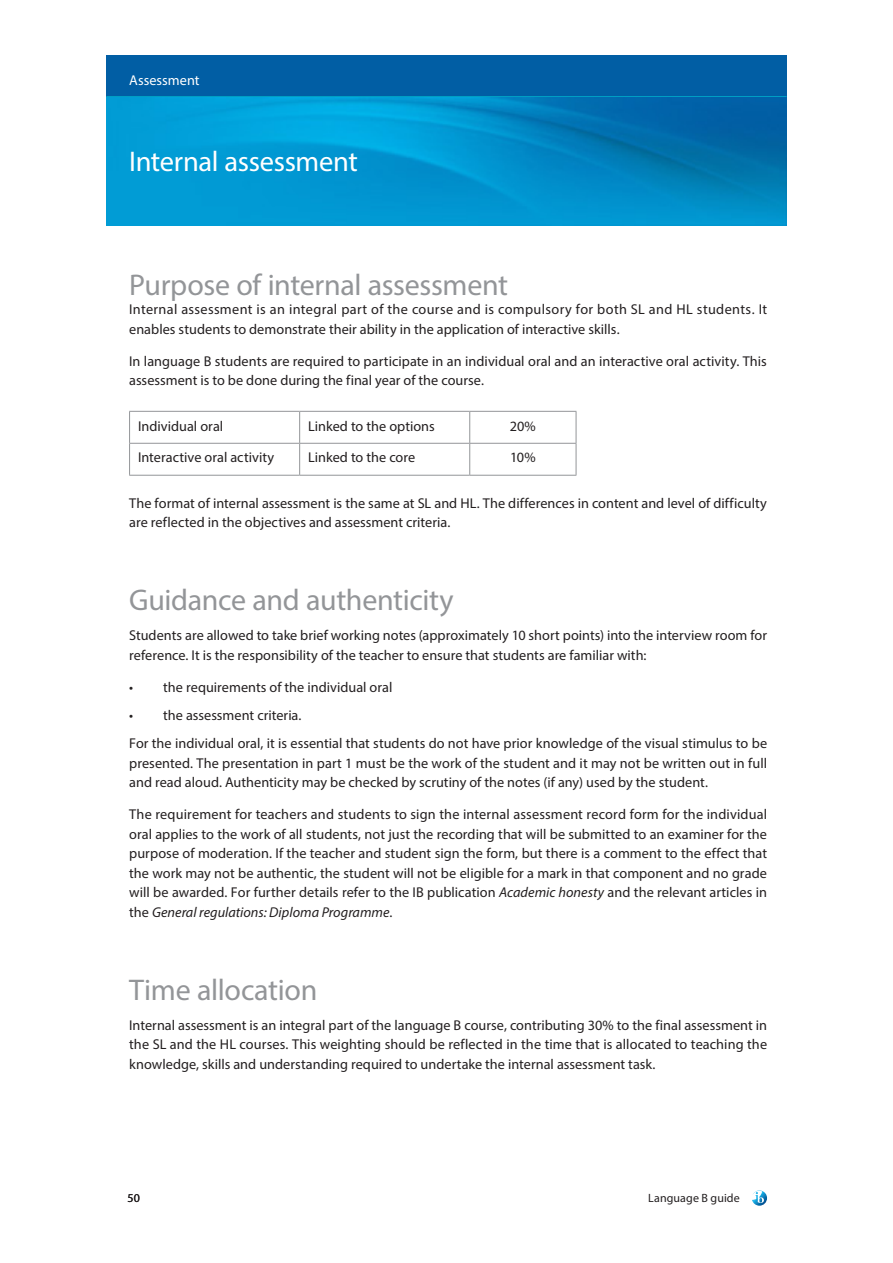
<style>
.page{position:relative;width:893px;height:1263px;background:#fff}
.page>*{position:absolute;margin:0;border:0;box-sizing:border-box;transform-origin:0 0}
.t1{font:30px "Myriad Pro";letter-spacing:-.01em;color:#939598}
.t2{font:28.5px "Myriad Pro";letter-spacing:-.01em;color:#fff}
.t3{font:14.25px/19.5px "Myriad Pro";letter-spacing:.005em;color:#231f20}
.t4{font:14.25px "Myriad Pro";color:#fff}
.t5{font:12px "Myriad Pro";letter-spacing:.01em;color:#231f20}
.s1{font-style:italic}
</style>
<div class="page">
<div style="left:106px;top:55px;width:681px;height:43px;background:#015ea4"></div>
<hr style="left:106px;top:96px;width:681px;height:3px;background:#00bad1">
<svg style="left:752px;top:1190px;width:15px;height:16px"></svg>
<img style="left:106px;top:98px;width:681px;height:127px">
<hr style="left:129px;top:411px;width:171px;height:1px;background:#939598">
<hr style="left:129px;top:412px;width:1px;height:31px;background:#939598">
<hr style="left:300px;top:411px;width:170px;height:1px;background:#939598">
<hr style="left:299px;top:412px;width:1px;height:31px;background:#939598">
<hr style="left:470px;top:411px;width:106px;height:1px;background:#939598">
<hr style="left:469px;top:412px;width:1px;height:31px;background:#939598">
<hr style="left:576px;top:412px;width:1px;height:31px;background:#939598">
<hr style="left:129px;top:443px;width:171px;height:1px;background:#939598">
<hr style="left:129px;top:444px;width:1px;height:31px;background:#939598">
<hr style="left:300px;top:443px;width:170px;height:1px;background:#939598">
<hr style="left:299px;top:444px;width:1px;height:31px;background:#939598">
<hr style="left:470px;top:443px;width:106px;height:1px;background:#939598">
<hr style="left:469px;top:444px;width:1px;height:31px;background:#939598">
<hr style="left:576px;top:444px;width:1px;height:31px;background:#939598">
<hr style="left:129px;top:475px;width:171px;height:1px;background:#939598">
<hr style="left:300px;top:475px;width:170px;height:1px;background:#939598">
<hr style="left:470px;top:475px;width:106px;height:1px;background:#939598">
<p class="t4" style="left:129px;top:72px;width:72px">Assessment</p>
<h2 class="t2" style="left:129px;top:144px;width:230px">Internal assessment</h2>
<h1 class="t1" style="left:129px;top:266px;width:380px">Purpose of internal assessment</h1>
<p class="t3" style="left:129px;top:299px;width:639px">Internal assessment is an integral part of the course and is compulsory for both SL and HL students. It enables students to demonstrate their ability in the application of interactive skills.</p>
<p class="t3" style="left:129px;top:351px;width:639px">In language B students are required to participate in an individual oral and an interactive oral activity. This assessment is to be done during the final year of the course.</p>
<p class="t3" style="left:138px;top:416px;width:87px">Individual oral</p>
<p class="t3" style="left:308px;top:416px;width:128px">Linked to the options</p>
<p class="t3" style="left:510px;top:416px;width:27px">20%</p>
<p class="t3" style="left:138px;top:448px;width:138px">Interactive oral activity</p>
<p class="t3" style="left:308px;top:448px;width:109px">Linked to the core</p>
<p class="t3" style="left:510px;top:448px;width:27px">10%</p>
<p class="t3" style="left:129px;top:493px;width:639px">The format of internal assessment is the same at SL and HL. The differences in content and level of difficulty are reflected in the objectives and assessment criteria.</p>
<h1 class="t1" style="left:129px;top:582px;width:326px">Guidance and authenticity</h1>
<p class="t3" style="left:129px;top:625px;width:639px">Students are allowed to take brief working notes (approximately 10 short points) into the interview room for reference. It is the responsibility of the teacher to ensure that students are familiar with:</p>
<p class="t3" style="left:129px;top:677px;width:265px">• the requirements of the individual oral</p>
<p class="t3" style="left:129px;top:701px;width:639px;line-height:28px">• the assessment criteria.<br>For the individual oral, it is essential that students do not have prior knowledge of the visual stimulus to be</p>
<p class="t3" style="left:129px;top:753px;width:639px">presented. The presentation in part 1 must be the work of the student and it may not be written out in full and read aloud. Authenticity may be checked by scrutiny of the notes (if any) used by the student.</p>
<p class="t3" style="left:129px;top:804px;width:639px;text-align:justify">The requirement for teachers and students to sign the internal assessment record form for the individual oral applies to the work of all students, not just the recording that will be submitted to an examiner for the purpose of moderation. If the teacher and student sign the form, but there is a comment to the effect that the work may not be authentic, the student will not be eligible for a mark in that component and no grade will be awarded. For further details refer to the IB publication <span class="s1">Academic honesty</span> and the relevant articles in the <span class="s1">General regulations: Diploma Programme</span>.</p>
<h1 class="t1" style="left:129px;top:971px;width:190px">Time allocation</h1>
<p class="t3" style="left:129px;top:1015px;width:639px;text-align:justify">Internal assessment is an integral part of the language B course, contributing 30% to the final assessment in the SL and the HL courses. This weighting should be reflected in the time that is allocated to teaching the knowledge, skills and understanding required to undertake the internal assessment task.</p>
<p class="t5" style="left:128px;top:1190px;width:14px">50</p>
<p class="t5" style="left:648px;top:1190px;width:93px">Language B guide</p>
</div>
